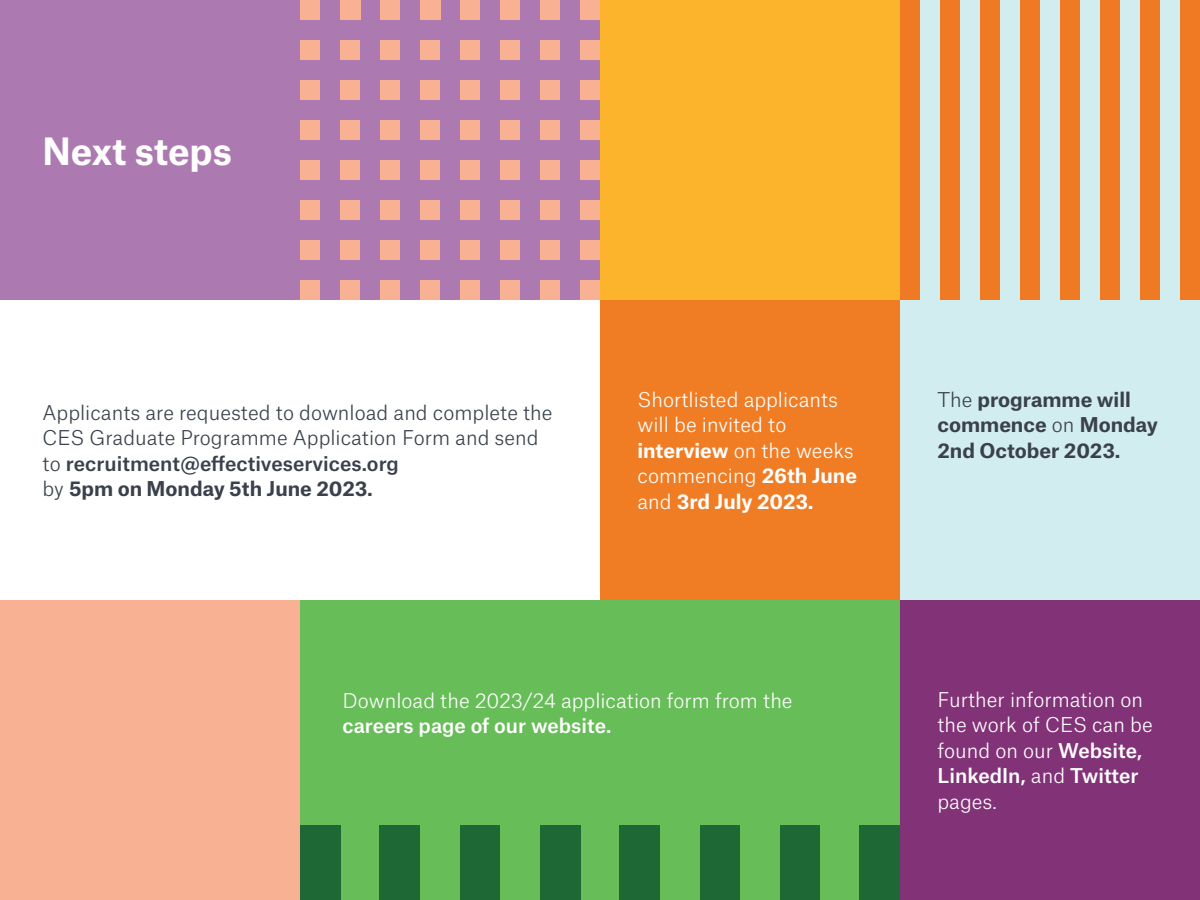
<style>
.page{position:relative;width:1200px;height:900px;background:#fff}
.page>*{position:absolute;margin:0;border:0;box-sizing:border-box;transform-origin:0 0}
.t1{font:700 36px "Atlas Grotesk";letter-spacing:-.005em;color:#fff}
.t2{font:300 19.5px/25.5px "Atlas Grotesk";color:#fff}
.t3{font:300 19.5px/25.5px "Atlas Grotesk";color:#3a414c}
.t4{font:700 19.5px/25.5px "Atlas Grotesk";color:#3a414c}
.t5{font:500 19.5px "Atlas Grotesk";color:#fff}
.s1{font-weight:500}
.s2{font-weight:700}
.s3{font-weight:300}
</style>
<div class="page">
<div style="left:0;top:600px;width:300px;height:300px;background:#f9b194"></div>
<div style="left:900px;top:0;width:300px;height:300px;background:#d2edf0"></div>
<div style="left:600px;top:0;width:300px;height:300px;background:#fcb42d"></div>
<div style="left:900px;top:300px;width:300px;height:300px;background:#d2edf0"></div>
<div style="left:0;top:0;width:600px;height:300px;background:#ad79b1"></div>
<div style="left:1140px;top:0;width:20px;height:300px;background:#f07a23"></div>
<div style="left:1100px;top:0;width:20px;height:300px;background:#f07a23"></div>
<div style="left:1060px;top:0;width:20px;height:300px;background:#f07a23"></div>
<div style="left:1020px;top:0;width:20px;height:300px;background:#f07a23"></div>
<div style="left:980px;top:0;width:20px;height:300px;background:#f07a23"></div>
<div style="left:940px;top:0;width:20px;height:300px;background:#f07a23"></div>
<div style="left:900px;top:0;width:20px;height:300px;background:#f07a23"></div>
<div style="left:1180px;top:0;width:20px;height:300px;background:#f07a23"></div>
<div style="left:300px;top:600px;width:600px;height:300px;background:#67bd58"></div>
<div style="left:600px;top:300px;width:300px;height:300px;background:#f07c24"></div>
<div style="left:900px;top:600px;width:300px;height:300px;background:#823277"></div>
<div style="left:580px;top:0;width:20px;height:20px;background:#f9b194"></div>
<div style="left:580px;top:40px;width:20px;height:20px;background:#f9b194"></div>
<div style="left:580px;top:80px;width:20px;height:20px;background:#f9b194"></div>
<div style="left:580px;top:120px;width:20px;height:20px;background:#f9b194"></div>
<div style="left:580px;top:160px;width:20px;height:20px;background:#f9b194"></div>
<div style="left:580px;top:200px;width:20px;height:20px;background:#f9b194"></div>
<div style="left:580px;top:240px;width:20px;height:20px;background:#f9b194"></div>
<div style="left:580px;top:280px;width:20px;height:20px;background:#f9b194"></div>
<div style="left:540px;top:0;width:20px;height:20px;background:#f9b194"></div>
<div style="left:540px;top:40px;width:20px;height:20px;background:#f9b194"></div>
<div style="left:540px;top:80px;width:20px;height:20px;background:#f9b194"></div>
<div style="left:540px;top:120px;width:20px;height:20px;background:#f9b194"></div>
<div style="left:540px;top:160px;width:20px;height:20px;background:#f9b194"></div>
<div style="left:540px;top:200px;width:20px;height:20px;background:#f9b194"></div>
<div style="left:540px;top:240px;width:20px;height:20px;background:#f9b194"></div>
<div style="left:540px;top:280px;width:20px;height:20px;background:#f9b194"></div>
<div style="left:500px;top:0;width:20px;height:20px;background:#f9b194"></div>
<div style="left:500px;top:40px;width:20px;height:20px;background:#f9b194"></div>
<div style="left:500px;top:80px;width:20px;height:20px;background:#f9b194"></div>
<div style="left:500px;top:120px;width:20px;height:20px;background:#f9b194"></div>
<div style="left:500px;top:160px;width:20px;height:20px;background:#f9b194"></div>
<div style="left:500px;top:200px;width:20px;height:20px;background:#f9b194"></div>
<div style="left:500px;top:240px;width:20px;height:20px;background:#f9b194"></div>
<div style="left:500px;top:280px;width:20px;height:20px;background:#f9b194"></div>
<div style="left:460px;top:0;width:20px;height:20px;background:#f9b194"></div>
<div style="left:460px;top:40px;width:20px;height:20px;background:#f9b194"></div>
<div style="left:460px;top:80px;width:20px;height:20px;background:#f9b194"></div>
<div style="left:460px;top:120px;width:20px;height:20px;background:#f9b194"></div>
<div style="left:460px;top:160px;width:20px;height:20px;background:#f9b194"></div>
<div style="left:460px;top:200px;width:20px;height:20px;background:#f9b194"></div>
<div style="left:460px;top:240px;width:20px;height:20px;background:#f9b194"></div>
<div style="left:460px;top:280px;width:20px;height:20px;background:#f9b194"></div>
<div style="left:420px;top:0;width:20px;height:20px;background:#f9b194"></div>
<div style="left:420px;top:40px;width:20px;height:20px;background:#f9b194"></div>
<div style="left:420px;top:80px;width:20px;height:20px;background:#f9b194"></div>
<div style="left:420px;top:120px;width:20px;height:20px;background:#f9b194"></div>
<div style="left:420px;top:160px;width:20px;height:20px;background:#f9b194"></div>
<div style="left:420px;top:200px;width:20px;height:20px;background:#f9b194"></div>
<div style="left:420px;top:240px;width:20px;height:20px;background:#f9b194"></div>
<div style="left:420px;top:280px;width:20px;height:20px;background:#f9b194"></div>
<div style="left:380px;top:0;width:20px;height:20px;background:#f9b194"></div>
<div style="left:380px;top:40px;width:20px;height:20px;background:#f9b194"></div>
<div style="left:380px;top:80px;width:20px;height:20px;background:#f9b194"></div>
<div style="left:380px;top:120px;width:20px;height:20px;background:#f9b194"></div>
<div style="left:380px;top:160px;width:20px;height:20px;background:#f9b194"></div>
<div style="left:380px;top:200px;width:20px;height:20px;background:#f9b194"></div>
<div style="left:380px;top:240px;width:20px;height:20px;background:#f9b194"></div>
<div style="left:380px;top:280px;width:20px;height:20px;background:#f9b194"></div>
<div style="left:340px;top:0;width:20px;height:20px;background:#f9b194"></div>
<div style="left:340px;top:40px;width:20px;height:20px;background:#f9b194"></div>
<div style="left:340px;top:80px;width:20px;height:20px;background:#f9b194"></div>
<div style="left:340px;top:120px;width:20px;height:20px;background:#f9b194"></div>
<div style="left:340px;top:160px;width:20px;height:20px;background:#f9b194"></div>
<div style="left:340px;top:200px;width:20px;height:20px;background:#f9b194"></div>
<div style="left:340px;top:240px;width:20px;height:20px;background:#f9b194"></div>
<div style="left:340px;top:280px;width:20px;height:20px;background:#f9b194"></div>
<div style="left:300px;top:0;width:20px;height:20px;background:#f9b194"></div>
<div style="left:300px;top:40px;width:20px;height:20px;background:#f9b194"></div>
<div style="left:300px;top:80px;width:20px;height:20px;background:#f9b194"></div>
<div style="left:300px;top:120px;width:20px;height:20px;background:#f9b194"></div>
<div style="left:300px;top:160px;width:20px;height:20px;background:#f9b194"></div>
<div style="left:300px;top:200px;width:20px;height:20px;background:#f9b194"></div>
<div style="left:300px;top:240px;width:20px;height:20px;background:#f9b194"></div>
<div style="left:300px;top:280px;width:20px;height:20px;background:#f9b194"></div>
<div style="left:780px;top:825px;width:40px;height:75px;background:#1e6835"></div>
<div style="left:700px;top:825px;width:40px;height:75px;background:#1e6835"></div>
<div style="left:620px;top:825px;width:40px;height:75px;background:#1e6835"></div>
<div style="left:540px;top:825px;width:40px;height:75px;background:#1e6835"></div>
<div style="left:460px;top:825px;width:40px;height:75px;background:#1e6835"></div>
<div style="left:380px;top:825px;width:40px;height:75px;background:#1e6835"></div>
<div style="left:300px;top:825px;width:40px;height:75px;background:#1e6835"></div>
<div style="left:860px;top:825px;width:40px;height:75px;background:#1e6835"></div>
<h1 class="t1" style="left:43px;top:121px;width:191px">Next steps</h1>
<p class="t3" style="left:43px;top:398px;width:511px">Applicants are requested to download and complete the CES Graduate Programme Application Form and send to <span class="s1">recruitment@effectiveservices.org<br></span>by <span class="s2">5pm on Monday 5th June 2023.</span></p>
<p class="t2" style="left:638px;top:385px;width:221px">Shortlisted applicants will be invited to <span class="s2">interview</span> on the weeks commencing <span class="s2">26th June </span>and <span class="s2">3rd July 2023.</span></p>
<p class="t4" style="left:938px;top:385px;width:222px"><span class="s3">The</span> programme will commence <span class="s3">on</span> Monday<br>2nd October 2023.</p>
<p class="t2" style="left:343px;top:686px;width:452px">Download the 2023/24 application form from the</p>
<p class="t5" style="left:343px;top:710px;width:270px">careers page of our website.</p>
<p class="t2" style="left:938px;top:685px;width:217px">Further information on the work of CES can be found on our <span class="s1">Website,<br>LinkedIn,</span> and <span class="s1">Twitter </span>pages.</p>
</div>
